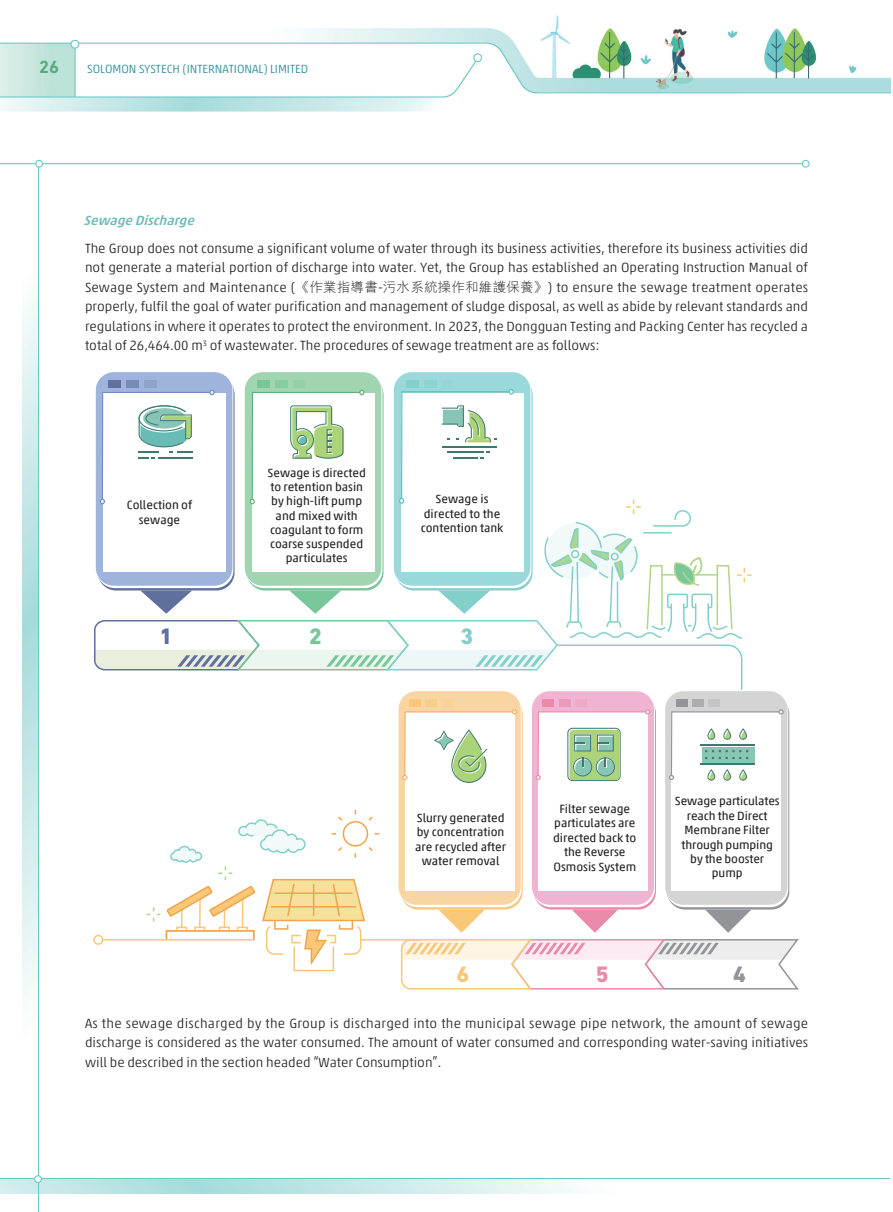
<style>
.page{position:relative;width:893px;height:1212px;background:#fff}
.page>*{position:absolute;margin:0;border:0;box-sizing:border-box;transform-origin:0 0}
.t1{font:800 22.8px "DIN Next CYR";color:#5f6f9e}
.t2{font:800 22.8px "DIN Next CYR";color:#77c79b}
.t3{font:800 22.8px "DIN Next CYR";color:#83cfca}
.t4{font:800 22.8px "DIN Next CYR";color:#f8c778}
.t5{font:800 22.8px "DIN Next CYR";color:#ea8aa9}
.t6{font:800 22.8px "DIN Next CYR";color:#939498}
.t7{font:700 18px "DIN Next LT Pro";color:#56ac81}
._1__內文{font:300 13.5px/19.5px "Akko Pro";color:#231f20;text-align:justify}
._5__副副標題{font:italic 500 13.5px "Akko Pro";color:#6fbcb6}
.t8{font:12px/14.4px "Akko Pro";color:#231f20;text-align:center}
.t9{font:300 12px "Akko Pro";color:#298b97}
.s1{font-family:"M Hei HK"}
</style>
<div class="page">
<img style="left:0;top:15px;width:890px;height:1197px">
<img style="left:23px;top:164px;width:15px;height:1013px">
<img style="left:0;top:1179px;width:754px;height:15px">
<hr style="left:38px;top:164px;width:1px;height:1048px;background:#6dc8c8">
<hr style="left:0;top:1178px;width:890px;height:1px;background:#6dc8c8">
<hr style="left:0;top:163px;width:804px;height:1px;background:#6dc8c8">
<div style="left:802px;top:160px;width:7px;height:7px;background:#fff;border-radius:50%"></div>
<div style="left:802px;top:160px;width:8px;height:8px;border:1px solid #6dc8c8;border-radius:50%"></div>
<div style="left:36px;top:160px;width:6px;height:7px;background:#fff;border-radius:50%"></div>
<div style="left:35px;top:160px;width:8px;height:8px;border:1px solid #6dc8c8;border-radius:50%"></div>
<svg style="left:36px;top:1177px;width:4px;height:4px"></svg>
<div style="left:34px;top:1175px;width:8px;height:8px;border:1px solid #6dc8c8;border-radius:50%"></div>
<div style="left:96px;top:372px;width:136px;height:214px;background:#9fb4dc;border-radius:18px"></div>
<div style="left:108px;top:380px;width:13px;height:7px;background:#5f6f9e"></div>
<div style="left:126px;top:380px;width:13px;height:7px;background:#788ab6"></div>
<div style="left:144px;top:380px;width:13px;height:7px;background:#8fa2cc"></div>
<div style="left:245px;top:372px;width:136px;height:214px;background:#a1d4b1;border-radius:18px"></div>
<div style="left:257px;top:380px;width:13px;height:7px;background:#77c79b"></div>
<div style="left:275px;top:380px;width:13px;height:7px;background:#87cca3"></div>
<div style="left:293px;top:380px;width:13px;height:7px;background:#96d0ab"></div>
<div style="left:394px;top:372px;width:136px;height:214px;background:#9bd8dc;border-radius:18px"></div>
<div style="left:406px;top:380px;width:12px;height:7px;background:#83cfca"></div>
<div style="left:424px;top:380px;width:13px;height:7px;background:#8cd2d1"></div>
<div style="left:442px;top:380px;width:13px;height:7px;background:#95d5d7"></div>
<div style="left:399px;top:691px;width:122px;height:214px;background:#fad5a4;border-radius:18px"></div>
<div style="left:409px;top:699px;width:12px;height:7px;background:#f8c778"></div>
<div style="left:425px;top:699px;width:12px;height:7px;background:#f8cc89"></div>
<div style="left:442px;top:699px;width:11px;height:7px;background:#f9d199"></div>
<div style="left:405px;top:712px;width:109px;height:178px;background:#fff"></div>
<div style="left:532px;top:691px;width:122px;height:214px;background:#f0b4d2;border-radius:18px"></div>
<div style="left:542px;top:699px;width:12px;height:7px;background:#ea8aa9"></div>
<div style="left:559px;top:699px;width:11px;height:7px;background:#ec9ab9"></div>
<div style="left:575px;top:699px;width:12px;height:7px;background:#eea9c7"></div>
<div style="left:538px;top:712px;width:110px;height:178px;background:#fff"></div>
<div style="left:665px;top:691px;width:122px;height:214px;background:#d4d4d5;border-radius:18px"></div>
<div style="left:676px;top:699px;width:11px;height:7px;background:#939498"></div>
<div style="left:692px;top:699px;width:12px;height:7px;background:#adadb0"></div>
<div style="left:708px;top:699px;width:12px;height:7px;background:#c3c4c5"></div>
<div style="left:672px;top:712px;width:109px;height:178px;background:#fff"></div>
<svg style="left:400px;top:909px;width:400px;height:81px"></svg>
<svg style="left:536px;top:709px;width:114px;height:72px"></svg>
<svg style="left:669px;top:709px;width:115px;height:72px"></svg>
<svg style="left:402px;top:709px;width:115px;height:74px"></svg>
<hr style="left:361px;top:939px;width:60px;height:1px;background:#f8c778">
<hr style="left:103px;top:939px;width:151px;height:1px;background:#f8c778">
<div style="left:293px;top:946px;width:41px;height:25px;border:2px solid #f8c778"></div>
<div style="left:93px;top:935px;width:10px;height:10px;border:2px solid #f8c778;border-radius:50%"></div>
<svg style="left:147px;top:907px;width:13px;height:14px"></svg>
<svg style="left:166px;top:810px;width:213px;height:158px"></svg>
<svg style="left:93px;top:389px;width:658px;height:302px"></svg>
<h2 class="t7" style="left:39px;top:57px;width:22px">26</h2>
<p class="t9" style="left:87px;top:61px;width:223px">SOLOMON SYSTECH (INTERNATIONAL) LIMITED</p>
<p class="_5__副副標題" style="left:84px;top:212px;width:116px">SewageDischarge</p>
<p class="_1__內文" style="left:85px;top:238px;width:725px">The Group does not consume a significant volume of water through its business activities, therefore its business activities did not generate a material portion of discharge into water. Yet, the Group has established an Operating Instruction Manual of Sewage System and Maintenance (<span class="s1">《作業指導書</span>-<span class="s1">污水系統操作和維護保養》</span>) to ensure the sewage treatment operates properly, fulfil the goal of water purification and management of sludge disposal, as well as abide by relevant standards and regulations in where it operates to protect the environment. In 2023, the Dongguan Testing and Packing Center has recycled a total of 26,464.00 m<sup>3</sup> of wastewater. The procedures of sewage treatment are as follows:</p>
<p class="t8" style="left:127px;top:498px;width:67px">Collection of sewage</p>
<p class="t8" style="left:267px;top:465px;width:100px">Sewage is directed to retention basin by high-lift pump and mixed with coagulant to form coarse suspended particulates</p>
<p class="t8" style="left:421px;top:492px;width:84px">Sewage is directed to the contention tank</p>
<p class="t1" style="left:160px;top:622px;width:14px">1</p>
<p class="t2" style="left:309px;top:622px;width:14px">2</p>
<p class="t3" style="left:460px;top:622px;width:14px">3</p>
<p class="t8" style="left:415px;top:810px;width:92px">Slurry generated by concentration are recycled after water removal</p>
<p class="t8" style="left:553px;top:801px;width:85px">Filter sewage particulates are directed back to the Reverse<br>Osmosis System</p>
<p class="t8" style="left:675px;top:794px;width:106px">Sewage particulates reach the Direct<br>Membrane Filter through pumping by the booster pump</p>
<p class="t4" style="left:456px;top:961px;width:14px">6</p>
<p class="t5" style="left:596px;top:961px;width:14px">5</p>
<p class="t6" style="left:733px;top:961px;width:14px">4</p>
<p class="_1__內文" style="left:85px;top:1013px;width:725px">As the sewage discharged by the Group is discharged into the municipal sewage pipe network, the amount of sewage discharge is considered as the water consumed. The amount of water consumed and corresponding water-saving initiatives will be described in the section headed “Water Consumption”.</p>
</div>
